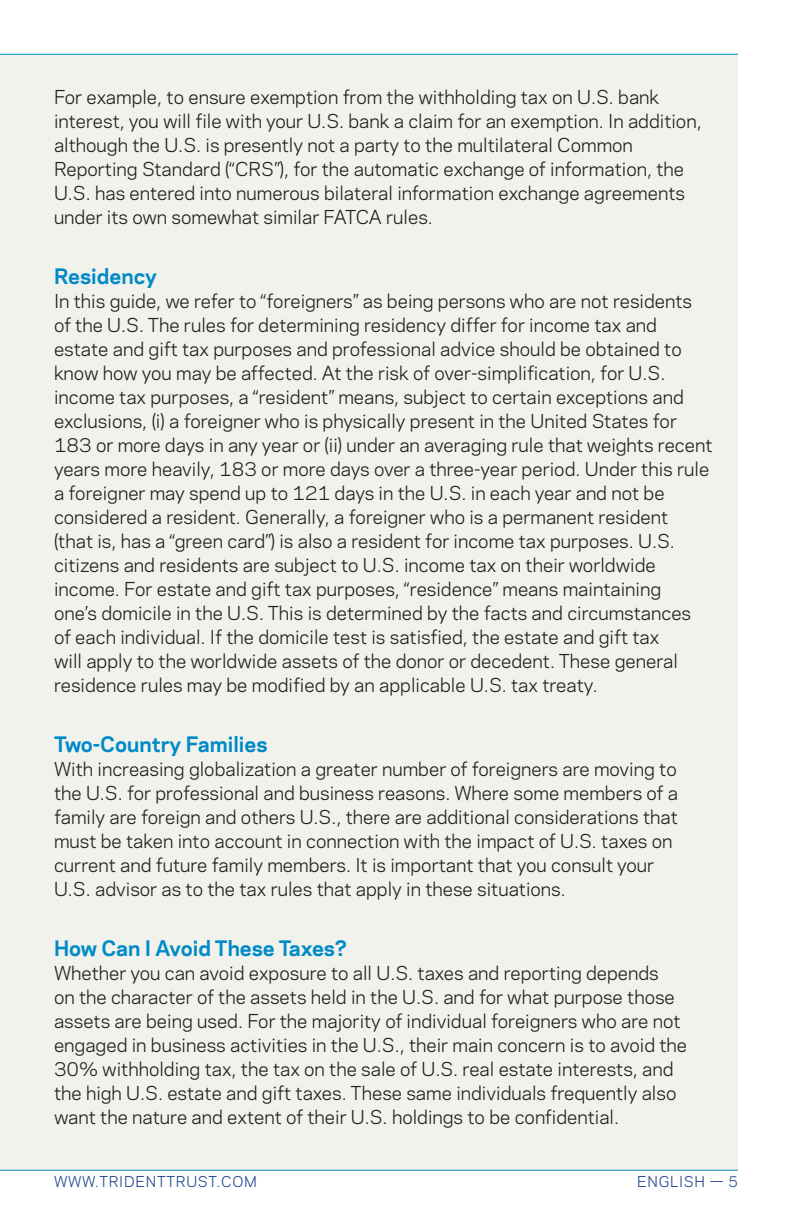
<style>
.page{position:relative;width:792px;height:1224px;background:#fff}
.page>*{position:absolute;margin:0;border:0;box-sizing:border-box;transform-origin:0 0}
.Head_1{font:700 20px "Polaris";color:#008ac8}
._1st_Paragraph{font:18px/24px "Polaris";color:#231f20}
.t1{font:14px "Polaris";letter-spacing:.05em;color:#1d448b}
</style>
<div class="page">
<div style="left:0;top:54px;width:738px;height:1116px;background:#f2f2ed"></div>
<hr style="left:0;top:1170px;width:738px;height:1px;background:#008ac8">
<hr style="left:0;top:54px;width:738px;height:1px;background:#008ac8">
<p class="_1st_Paragraph" style="left:54px;top:84px;width:649px">For example, to ensure exemption from the withholding tax on U.S. bank interest, you will file with your U.S. bank a claim for an exemption. In addition, although the U.S. is presently not a party to the multilateral Common Reporting Standard (“CRS”), for the automatic exchange of information, the U.S. has entered into numerous bilateral information exchange agreements under its own somewhat similar FATCA rules.</p>
<p class="Head_1" style="left:54px;top:262px;width:105px">Residency</p>
<p class="_1st_Paragraph" style="left:54px;top:288px;width:660px">In this guide, we refer to “foreigners” as being persons who are not residents of the U.S. The rules for determining residency differ for income tax and estate and gift tax purposes and professional advice should be obtained to know how you may be affected. At the risk of over-simplification, for U.S. income tax purposes, a “resident” means, subject to certain exceptions and exclusions, (i) a foreigner who is physically present in the United States for 183 or more days in any year or (ii) under an averaging rule that weights recent years more heavily, 183 or more days over a three-year period. Under this rule a foreigner may spend up to 121 days in the U.S. in each year and not be considered a resident. Generally, a foreigner who is a permanent resident<br>(that is, has a “green card”) is also a resident for income tax purposes. U.S. citizens and residents are subject to U.S. income tax on their worldwide income. For estate and gift tax purposes, “residence” means maintaining<br>one’s domicile in the U.S. This is determined by the facts and circumstances of each individual. If the domicile test is satisfied, the estate and gift tax<br>will apply to the worldwide assets of the donor or decedent. These general residence rules may be modified by an applicable U.S. tax treaty.</p>
<p class="Head_1" style="left:54px;top:730px;width:215px">Two-Country Families</p>
<p class="_1st_Paragraph" style="left:54px;top:756px;width:626px">With increasing globalization a greater number of foreigners are moving to the U.S. for professional and business reasons. Where some members of a family are foreign and others U.S., there are additional considerations that must be taken into account in connection with the impact of U.S. taxes on current and future family members. It is important that you consult your U.S. advisor as to the tax rules that apply in these situations.</p>
<p class="Head_1" style="left:54px;top:934px;width:294px">How Can I Avoid These Taxes?</p>
<p class="_1st_Paragraph" style="left:54px;top:960px;width:635px">Whether you can avoid exposure to all U.S. taxes and reporting depends<br>on the character of the assets held in the U.S. and for what purpose those assets are being used. For the majority of individual foreigners who are not engaged in business activities in the U.S., their main concern is to avoid the 30% withholding tax, the tax on the sale of U.S. real estate interests, and the high U.S. estate and gift taxes. These same individuals frequently also want the nature and extent of their U.S. holdings to be confidential.</p>
<p class="t1" style="left:54px;top:1171px;width:204px">WWW.TRIDENTTRUST.COM</p>
<p class="t1" style="left:637px;top:1171px;width:102px">ENGLISH — 5</p>
</div>
